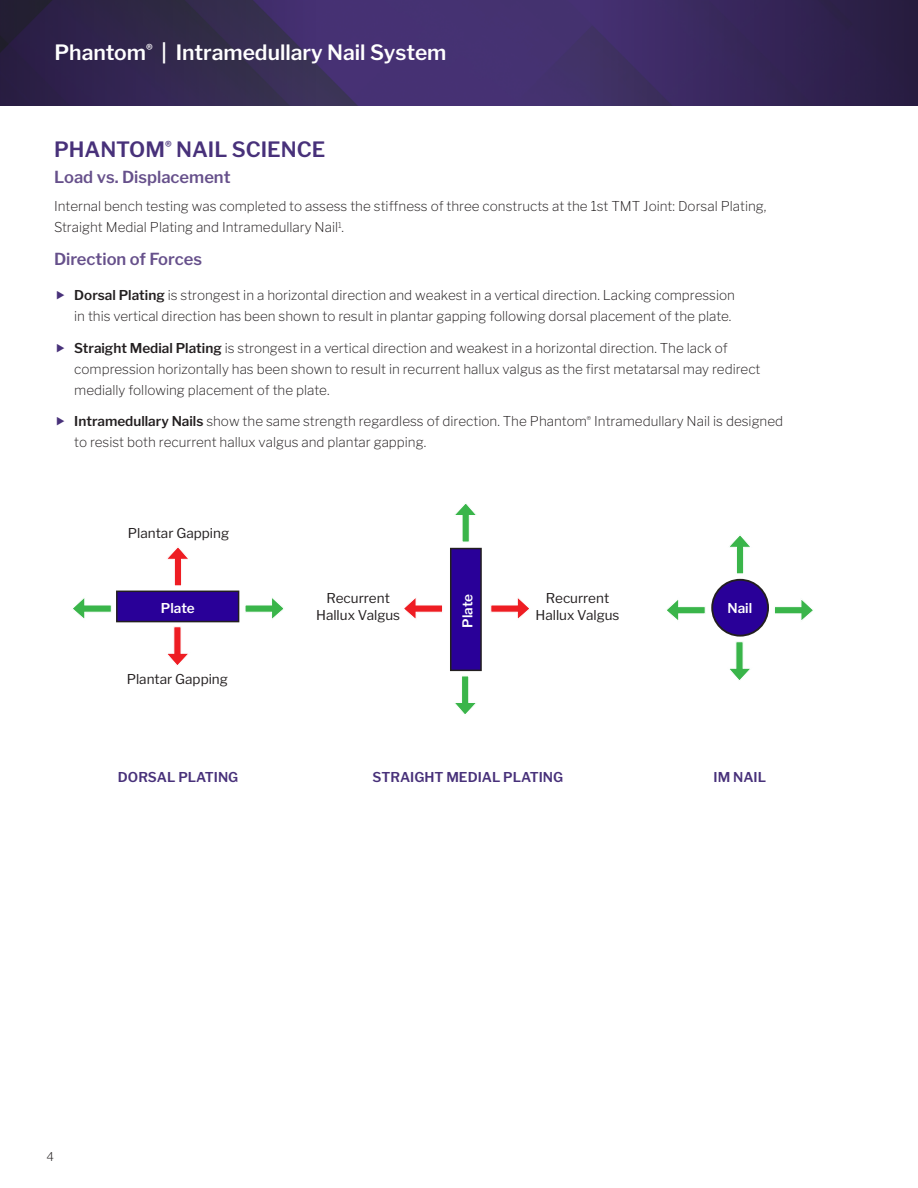
<style>
.page{position:relative;width:918px;height:1188px;background:#fff}
.page>*{position:absolute;margin:0;border:0;box-sizing:border-box;transform-origin:0 0}
.t1{font:600 21px "Libre Franklin";color:#fff}
.t2{font:600 21px "Libre Franklin";color:#48317a}
.t3{font:600 16.5px "Libre Franklin";color:#66508b}
.t4{font:200 13.5px/21px "Libre Franklin";color:#231f20}
.t5{font:13.5px/16.5px "Libre Franklin";color:#231f20;text-align:center}
.t6{font:600 13.5px "Libre Franklin";color:#48317a}
.t7{font:600 13.5px "Libre Franklin";color:#fff}
.t8{font:200 12px "Libre Franklin";color:#231f20}
.s1{font-weight:600}
</style>
<div class="page">
<div style="left:316px;top:0;width:272px;height:106px;background:#453273"></div>
<div style="left:588px;top:0;width:330px;height:106px;background:linear-gradient(to right,#44316e,#271b41)"></div>
<svg style="left:0;top:0;width:316px;height:106px;background:#31274d"></svg>
<div style="left:712px;top:580px;width:56px;height:56px;background:#290098;border-radius:50%"></div>
<div style="left:711px;top:579px;width:58px;height:58px;border:2px solid #231f20;border-radius:50%"></div>
<svg style="left:666px;top:600px;width:40px;height:20px"></svg>
<svg style="left:775px;top:600px;width:38px;height:20px"></svg>
<svg style="left:730px;top:535px;width:20px;height:39px"></svg>
<svg style="left:729px;top:641px;width:21px;height:39px"></svg>
<div style="left:116px;top:591px;width:123px;height:31px;background:#290098;border:2px solid #231f20"></div>
<svg style="left:73px;top:598px;width:39px;height:21px"></svg>
<svg style="left:245px;top:598px;width:39px;height:21px"></svg>
<svg style="left:167px;top:547px;width:21px;height:39px"></svg>
<svg style="left:167px;top:626px;width:21px;height:39px"></svg>
<div style="left:450px;top:548px;width:32px;height:123px;background:#290098;border:2px solid #231f20"></div>
<svg style="left:404px;top:598px;width:39px;height:21px"></svg>
<svg style="left:490px;top:598px;width:40px;height:21px"></svg>
<svg style="left:455px;top:504px;width:21px;height:38px"></svg>
<svg style="left:455px;top:676px;width:21px;height:38px"></svg>
<h1 class="t1" style="left:55px;top:40px;width:393px">Phantom<sup>®</sup> | Intramedullary Nail System</h1>
<h1 class="t2" style="left:54px;top:137px;width:273px">PHANTOM<sup>®</sup> NAIL SCIENCE</h1>
<p class="t3" style="left:54px;top:168px;width:178px">Load vs. Displacement</p>
<p class="t4" style="left:54px;top:196px;width:714px">Internal bench testing was completed to assess the stiffness of three constructs at the 1st TMT Joint: Dorsal Plating,<br>Straight Medial Plating and Intramedullary Nail<sup>1</sup>.</p>
<p class="t3" style="left:54px;top:249px;width:150px">Direction of Forces</p>
<p class="t4" style="left:74px;top:284px;width:662px"><span class="s1">Dorsal Plating</span> is strongest in a horizontal direction and weakest in a vertical direction. Lacking compression in this vertical direction has been shown to result in plantar gapping following dorsal placement of the plate.</p>
<p class="t4" style="left:74px;top:337px;width:688px"><span class="s1">Straight Medial Plating</span> is strongest in a vertical direction and weakest in a horizontal direction. The lack of compression horizontally has been shown to result in recurrent hallux valgus as the first metatarsal may redirect medially following placement of the plate.</p>
<p class="t4" style="left:74px;top:411px;width:710px"><span class="s1">Intramedullary Nails</span> show the same strength regardless of direction. The Phantom<sup>®</sup> Intramedullary Nail is designed to resist both recurrent hallux valgus and plantar gapping.</p>
<p class="t5" style="left:128px;top:525px;width:103px">Plantar Gapping</p>
<p class="t5" style="left:316px;top:590px;width:86px">Recurrent<br>Hallux Valgus</p>
<p class="t5" style="left:535px;top:590px;width:86px">Recurrent<br>Hallux Valgus</p>
<p class="t7" style="left:459px;top:628px;width:35px;rotate:-90deg">Plate</p>
<p class="t7" style="left:161px;top:600px;width:35px">Plate</p>
<p class="t7" style="left:727px;top:600px;width:26px">Nail</p>
<p class="t5" style="left:127px;top:671px;width:103px">Plantar Gapping</p>
<p class="t6" style="left:118px;top:769px;width:122px">DORSAL PLATING</p>
<p class="t6" style="left:372px;top:769px;width:192px">STRAIGHT MEDIAL PLATING</p>
<p class="t6" style="left:714px;top:769px;width:54px">IM NAIL</p>
<p class="t8" style="left:46px;top:1150px;width:9px">4</p>
</div>
